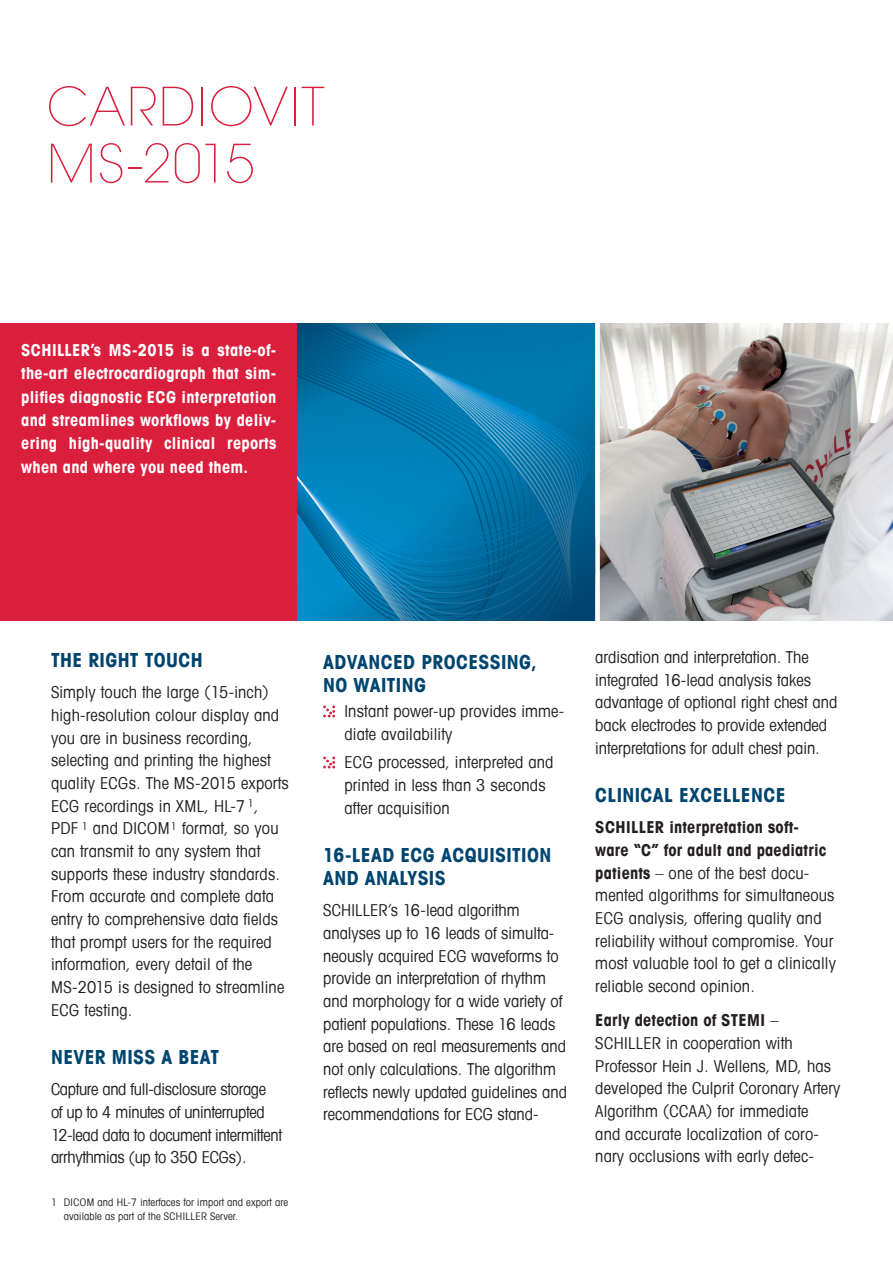
<style>
.page{position:relative;width:893px;height:1263px;background:#fff}
.page>*{position:absolute;margin:0;border:0;box-sizing:border-box;transform-origin:0 0}
.Titel_H1_neu{font:200 52.5px/57px "Avant Garde LT";letter-spacing:.03em;color:#da1f3d}
.Titel_H3{font:700 condensed 19.5px/22.8px "Avant Garde LT";letter-spacing:.02em;color:#00456f}
.GT{font:condensed 16.5px/22.6px "Avant Garde LT";letter-spacing:.01em;color:#231f20}
.Highlights__gross{font:700 condensed 16.5px/23.4px "Avant Garde LT";letter-spacing:.015em;color:#fff;text-align:justify}
.GT-2{font:condensed 16.5px/22.6px "Avant Garde LT";letter-spacing:-.02em;color:#231f20}
.GT__Aufzählung{font:condensed 16.5px/22.6px "Avant Garde LT";letter-spacing:.01em;color:#231f20}
.Fussnote{font:condensed 10.5px/14.4px "Avant Garde LT";letter-spacing:.01em;color:#231f20}
.s1{font-weight:700}
</style>
<div class="page">
<div style="left:0;top:323px;width:298px;height:298px;background:#da1f3d"></div>
<svg style="left:298px;top:323px;width:297px;height:298px;background:#0676aa"></svg>
<img style="left:600px;top:323px;width:293px;height:298px">
<svg style="left:323px;top:705px;width:12px;height:12px"></svg>
<svg style="left:323px;top:756px;width:12px;height:13px"></svg>
<p class="Titel_H1_neu" style="left:47px;top:79px;width:279px">CARDIOVIT<br>MS-2015</p>
<p class="Highlights__gross" style="left:21px;top:338px;width:257px">SCHILLER’s MS-2015 is a state-of&shy;the-art electrocardiograph that sim&shy;plifies diagnostic ECG interpretation and streamlines workflows by deliv&shy;ering high-quality clinical reports when and where you need them.</p>
<p class="Titel_H3" style="left:51px;top:648px;width:153px">THE RIGHT TOUCH</p>
<p class="GT" style="left:51px;top:680px;width:239px">Simply touch the large (15-inch) high-resolution colour display and you are in business recording, selecting and printing the highest quality ECGs. The MS-2015 exports<br>ECG recordings in XML, HL-7 <sup>1</sup>,<br>PDF <sup>1</sup> and DICOM<sup>1</sup> format, so you can transmit to any system that supports these industry standards.<br>From accurate and complete data entry to comprehensive data fields that prompt users for the required information, every detail of the<br>MS-2015 is designed to streamline<br>ECG testing.</p>
<p class="Titel_H3" style="left:51px;top:1045px;width:170px">NEVER MISS A BEAT</p>
<p class="GT-2" style="left:51px;top:1078px;width:233px">Capture and full-disclosure storage<br>of up to 4 minutes of uninterrupted 12-lead data to document intermittent arrhythmias (up to 350 ECGs).</p>
<p class="Fussnote" style="left:64px;top:1194px;width:226px;text-indent:-13px">1 DICOM and HL-7 interfaces for import and export are available as part of the SCHILLER Server.</p>
<p class="Titel_H3" style="left:323px;top:650px;width:215px">ADVANCED PROCESSING,<br>NO WAITING</p>
<p class="GT__Aufzählung" style="left:344px;top:700px;width:221px">Instant power-up provides imme&shy;diate availability</p>
<p class="GT__Aufzählung" style="left:344px;top:751px;width:211px">ECG processed, interpreted and printed in less than 3 seconds after acquisition</p>
<p class="Titel_H3" style="left:323px;top:843px;width:230px">16-LEAD ECG ACQUISITION<br>AND ANALYSIS</p>
<p class="GT" style="left:323px;top:898px;width:245px">SCHILLER’s 16-lead algorithm analyses up to 16 leads of simulta&shy;neously acquired ECG waveforms to provide an interpretation of rhythm and morphology for a wide variety of patient populations. These 16 leads are based on real measurements and not only calculations. The algorithm reflects newly updated guidelines and recommendations for ECG stand-</p>
<p class="GT" style="left:595px;top:645px;width:243px">ardisation and interpretation. The integrated 16-lead analysis takes advantage of optional right chest and back electrodes to provide extended interpretations for adult chest pain.</p>
<p class="Titel_H3" style="left:595px;top:783px;width:192px">CLINICAL EXCELLENCE</p>
<p class="GT" style="left:595px;top:816px;width:242px"><span class="s1">SCHILLER interpretation soft&shy;ware “C” for adult and paediatric patients</span> – one of the best docu&shy;mented algorithms for simultaneous ECG analysis, offering quality and reliability without compromise. Your most valuable tool to get a clinically reliable second opinion.</p>
<p class="GT" style="left:595px;top:1008px;width:247px"><span class="s1">Early detection of STEMI</span> –<br>SCHILLER in cooperation with<br>Professor Hein J. Wellens, MD, has developed the Culprit Coronary Artery<br>Algorithm (CCAA) for immediate<br>and accurate localization of coro&shy;nary occlusions with early detec-</p>
</div>
